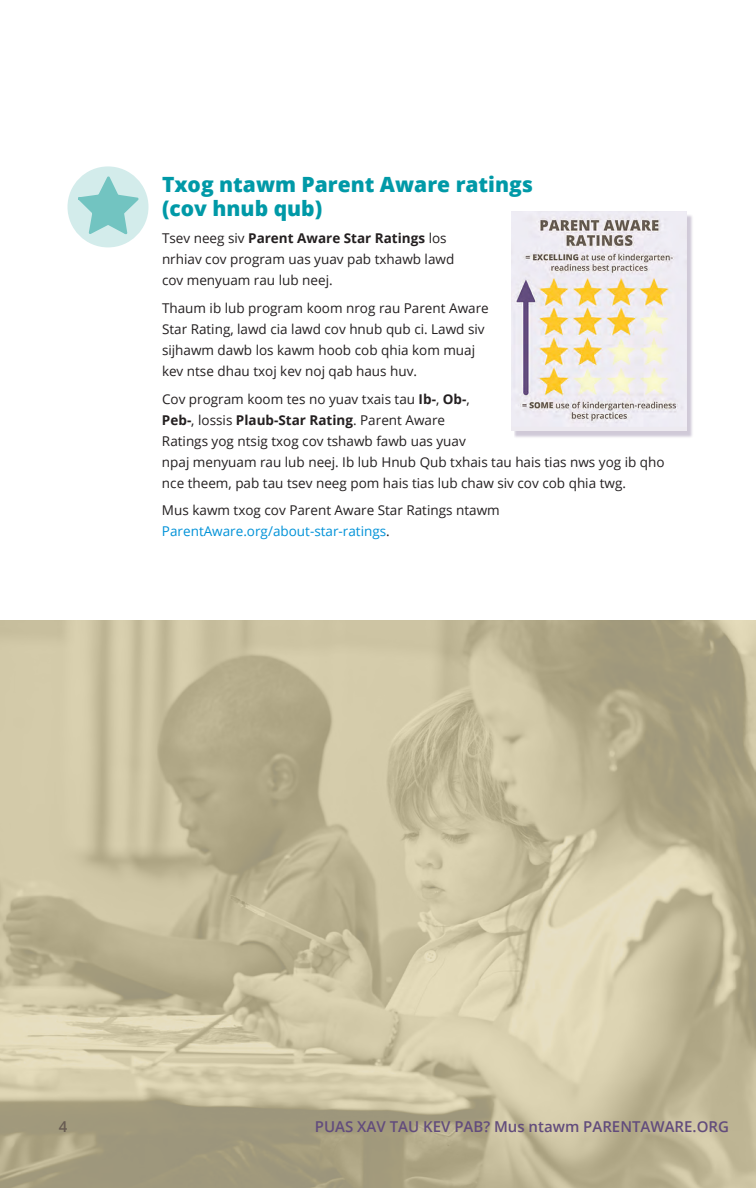
<style>
.page{position:relative;width:756px;height:1188px;background:#fff}
.page>*{position:absolute;margin:0;border:0;box-sizing:border-box;transform-origin:0 0}
.HEADER{font:800 21px/24px "Open Sans";color:#0099a7}
.t1{font:600 15px "Open Sans";color:#624c7c}
.t2{font:600 15px "Open Sans";color:#675b52}
.TEXT{font:13.5px/21px "Open Sans";color:#231f20}
.s1{font-weight:700}
.s2{color:#0092d8}
</style>
<div class="page">
<div style="left:68px;top:166px;width:80px;height:81px;background:#d3eceb;border-radius:50%"></div>
<svg style="left:77px;top:176px;width:62px;height:59px"></svg>
<div style="left:514px;top:214px;width:179px;height:224px;background:#624c7c;opacity:.3"></div>
<img style="left:511px;top:212px;width:176px;height:215px">
<img style="left:0;top:621px;width:756px;height:567px">
<hr style="left:755px;top:0;width:1px;height:321px;background:#dcd3b2">
<p class="HEADER" style="left:162px;top:171px;width:373px">Txog ntawm Parent Aware ratings (cov hnub qub)</p>
<p class="TEXT" style="left:162px;top:228px;width:294px">Tsev neeg siv <span class="s1">Parent Aware Star Ratings</span> los nrhiav cov program uas yuav pab txhawb lawd cov menyuam rau lub neej.</p>
<p class="TEXT" style="left:162px;top:297px;width:328px">Thaum ib lub program koom nrog rau Parent Aware Star Rating, lawd cia lawd cov hnub qub ci. Lawd siv sijhawm dawb los kawm hoob cob qhia kom muaj kev ntse dhau txoj kev noj qab haus huv.</p>
<p class="TEXT" style="left:162px;top:388px;width:504px">Cov program koom tes no yuav txais tau <span class="s1">Ib-</span>, <span class="s1">Ob-</span>,<br><span class="s1">Peb-</span>, lossis <span class="s1">Plaub-Star Rating</span>. Parent Aware<br>Ratings yog ntsig txog cov tshawb fawb uas yuav<br>npaj menyuam rau lub neej. Ib lub Hnub Qub txhais tau hais tias nws yog ib qho nce theem, pab tau tsev neeg pom hais tias lub chaw siv cov cob qhia twg.</p>
<p class="TEXT" style="left:162px;top:500px;width:339px">Mus kawm txog cov Parent Aware Star Ratings ntawm<br><span class="s2">ParentAware.org/about-star-ratings</span>.</p>
<p class="t2" style="left:59px;top:1116px;width:10px">4</p>
<p class="t1" style="left:315px;top:1116px;width:416px">PUAS XAV TAU KEV PAB? Mus ntawm PARENTAWARE.ORG</p>
</div>
